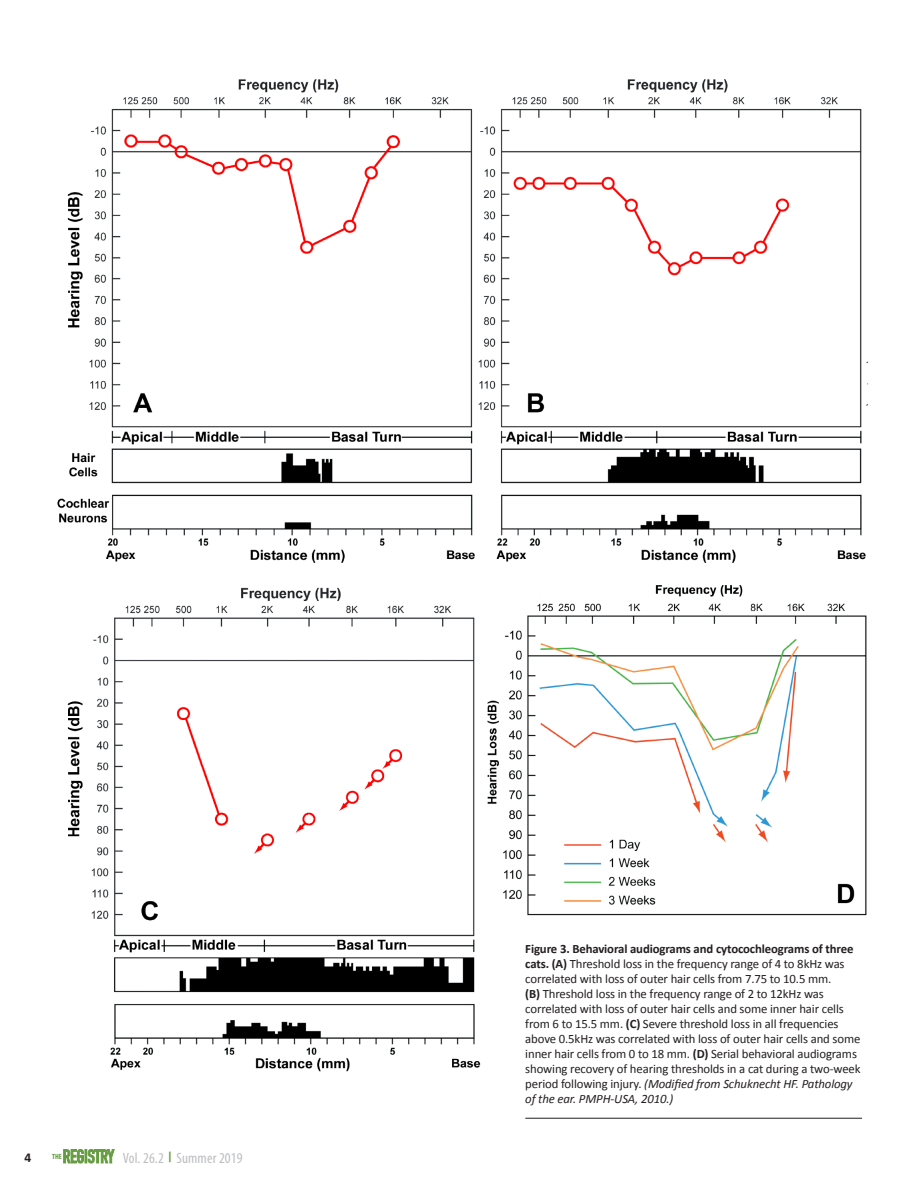
<style>
.page{position:relative;width:921px;height:1191px;background:#fff}
.page>*{position:absolute;margin:0;border:0;box-sizing:border-box;transform-origin:0 0}
.t1{font:condensed 15px "Myriad Pro";letter-spacing:.01em;color:#bcbdc0}
.t2{font:700 13.5px "Calibri";color:#231f20}
._1__Calibri_8_5_pt{font:12.75px/15px "Calibri";letter-spacing:-.01em;color:#231f20}
.t3{font:700 condensed 7.5px "Myriad Pro";color:#669c41}
.s1{font-family:"Calibri";font-weight:700;font-stretch:normal;font-size:12px;color:#669c41}
.s2{font-weight:700}
.s3{font-style:italic}
</style>
<div class="page">
<svg style="left:63px;top:1149px;width:52px;height:14px"></svg>
<svg style="left:64px;top:1149px;width:50px;height:14px"></svg>
<img style="left:57px;top:79px;width:812px;height:993px">
<hr style="left:525px;top:1118px;width:337px;height:1px;background:#231f20">
<p class="t2" style="left:24px;top:1148px;width:8px">4</p>
<p class="t3" style="left:52px;top:1152px;width:11px">THE</p>
<p class="t1" style="left:123px;top:1148px;width:121px">Vol. 26.2 <span class="s1">|</span> Summer 2019</p>
<p class="_1__Calibri_8_5_pt" style="left:525px;top:941px;width:337px"><span class="s2">Figure 3. Behavioral audiograms and cytocochleograms of three cats. (A)</span> Threshold loss in the frequency range of 4 to 8kHz was correlated with loss of outer hair cells from 7.75 to 10.5 mm.<br><span class="s2">(B)</span> Threshold loss in the frequency range of 2 to 12kHz was correlated with loss of outer hair cells and some inner hair cells from 6 to 15.5 mm. <span class="s2">(C)</span> Severe threshold loss in all frequencies above 0.5kHz was correlated with loss of outer hair cells and some inner hair cells from 0 to 18 mm. <span class="s2">(D)</span> Serial behavioral audiograms showing recovery of hearing thresholds in a cat during a two-week period following injury. <span class="s3">(Modified from Schuknecht HF. Pathology of the ear. PMPH-USA, 2010.)</span></p>
</div>
